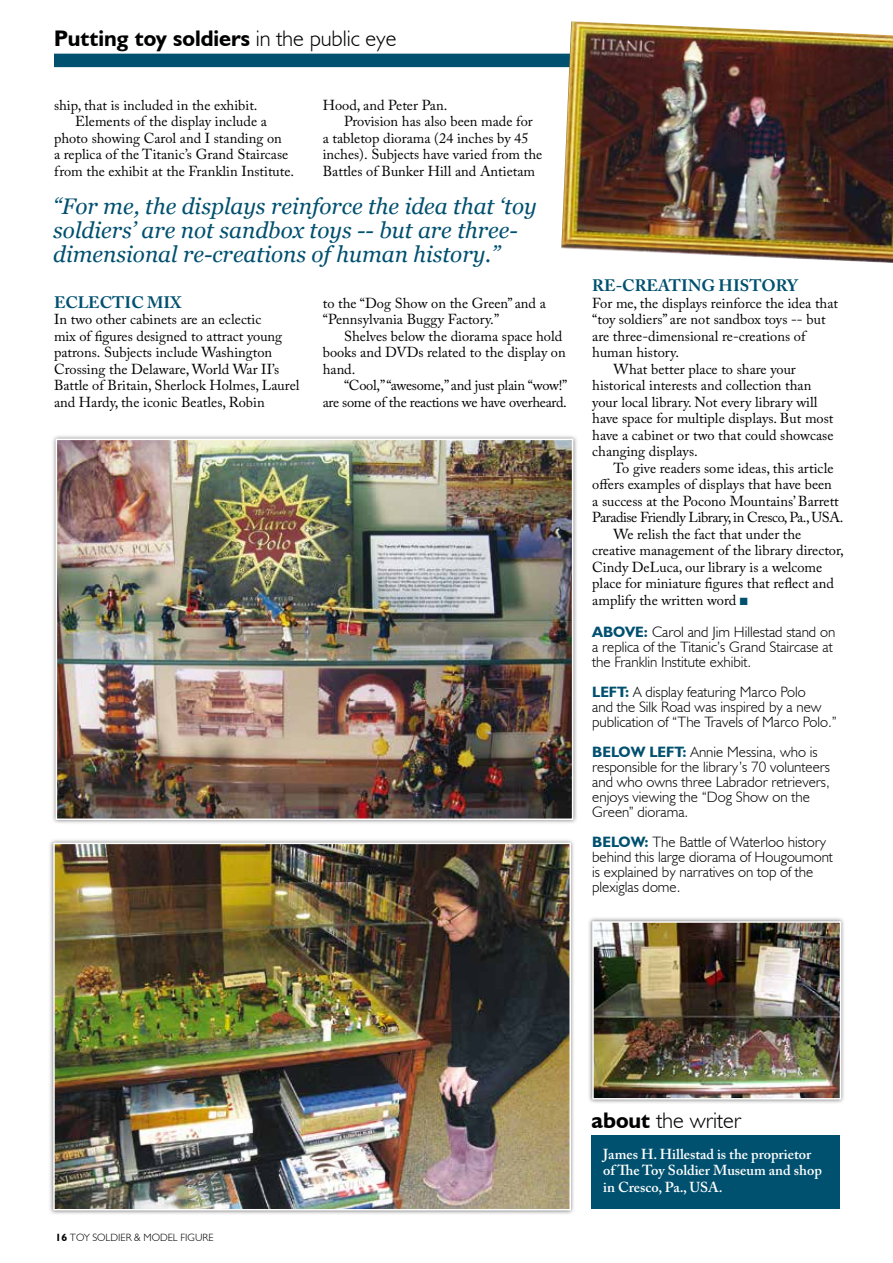
<style>
.page{position:relative;width:893px;height:1263px;background:#fff}
.page>*{position:absolute;margin:0;border:0;box-sizing:border-box;transform-origin:0 0}
.t1{font:italic 22.5px/24px "Georgia";color:#00506f}
.t2{font:700 22.5px "Humanist 521 BT";color:#000}
.t3{font:300 22.5px "Humanist 521 BT";color:#000}
.t4{font:700 16.5px "Adobe Caslon Pro";color:#00506f}
.t5{font:300 15px/15px "Humanist 521 BT";color:#000}
.t6{font:14.4px/16.5px "Adobe Caslon Pro";color:#000}
.t7{font:600 14.4px/16.5px "Adobe Caslon Pro";color:#fff}
.t8{font:14.4px/16.5px "Adobe Caslon Pro";letter-spacing:-.02em;color:#000;text-align:right}
.t9{font:14.4px "Adobe Caslon Pro";letter-spacing:-.03em;color:#000}
.t10{font:300 10.5px "Humanist 521 BT";color:#000}
.s1{font-weight:300}
.s2{color:#00506f}
.s3{font-weight:700;color:#00506f}
.s4{font-weight:700}
</style>
<div class="page">
<div style="left:54px;top:54px;width:785px;height:13px;background:#00506f"></div>
<div style="left:591px;top:1135px;width:249px;height:74px;background:#00506f"></div>
<div style="left:51px;top:434px;width:527px;height:390px;background:#000;opacity:.5"></div>
<img style="left:59px;top:442px;width:511px;height:375px">
<div style="left:56px;top:439px;width:517px;height:381px;border:2px solid #fff"></div>
<div style="left:49px;top:838px;width:527px;height:377px;background:#000;opacity:.5"></div>
<img style="left:56px;top:846px;width:512px;height:361px">
<div style="left:53px;top:843px;width:518px;height:367px;border:2px solid #fff"></div>
<div style="left:588px;top:917px;width:258px;height:187px;background:#000;opacity:.5"></div>
<img style="left:595px;top:924px;width:243px;height:172px">
<div style="left:592px;top:921px;width:249px;height:178px;border:2px solid #fff"></div>
<img style="left:561px;top:21px;width:332px;height:242px">
<h1 class="t2" style="left:54px;top:24px;width:344px">Putting toy soldiers <span class="s1">in the public eye</span></h1>
<p class="t6" style="left:54px;top:96px;width:205px">ship, that is included in the exhibit.</p>
<p class="t6" style="left:75px;top:113px;width:193px">Elements of the display include a</p>
<p class="t6" style="left:54px;top:129px;width:229px">photo showing Carol and I standing on</p>
<p class="t6" style="left:54px;top:146px;width:236px">a replica of the Titanic’s Grand Staircase</p>
<p class="t6" style="left:54px;top:162px;width:242px">from the exhibit at the Franklin Institute.</p>
<p class="t6" style="left:323px;top:96px;width:126px">Hood, and Peter Pan.</p>
<p class="t6" style="left:344px;top:113px;width:190px">Provision has also been made for</p>
<p class="t6" style="left:323px;top:129px;width:207px">a tabletop diorama (24 inches by 45</p>
<p class="t6" style="left:323px;top:146px;width:221px">inches). Subjects have varied from the</p>
<p class="t6" style="left:323px;top:162px;width:214px">Battles of Bunker Hill and Antietam</p>
<h1 class="t1" style="left:53px;top:194px;width:485px">“For me, the displays reinforce the idea that ‘toy soldiers’ are not sandbox toys -- but are three&shy;dimensional re-creations of human history.”</h1>
<p class="t4" style="left:54px;top:292px;width:129px">ECLECTIC MIX</p>
<p class="t6" style="left:54px;top:311px;width:247px">In two other cabinets are an eclectic<br>mix of figures designed to attract young patrons. Subjects include Washington Crossing the Delaware, World War II’s Battle of Britain, Sherlock Holmes, Laurel and Hardy, the iconic Beatles, Robin</p>
<p class="t6" style="left:323px;top:294px;width:225px">to the “Dog Show on the Green” and a “Pennsylvania Buggy Factory.”</p>
<p class="t6" style="left:323px;top:327px;width:244px;text-indent:21px">Shelves below the diorama space hold books and DVDs related to the display on hand.</p>
<p class="t8" style="left:323px;top:377px;width:246px">“Cool,” “awesome,” and just plain “wow!”<br>are some of the reactions we have overheard.</p>
<p class="t4" style="left:592px;top:276px;width:207px">RE-CREATING HISTORY</p>
<p class="t6" style="left:592px;top:294px;width:247px">For me, the displays reinforce the idea that</p>
<p class="t6" style="left:592px;top:311px;width:235px">“toy soldiers” are not sandbox toys -- but</p>
<p class="t6" style="left:592px;top:327px;width:215px">are three-dimensional re-creations of</p>
<p class="t6" style="left:592px;top:344px;width:88px">human history.</p>
<p class="t6" style="left:613px;top:360px;width:184px">What better place to share your</p>
<p class="t6" style="left:592px;top:377px;width:221px">historical interests and collection than</p>
<p class="t6" style="left:592px;top:393px;width:227px">your local library. Not every library will</p>
<p class="t6" style="left:592px;top:410px;width:243px">have space for multiple displays. But most</p>
<p class="t6" style="left:592px;top:426px;width:243px">have a cabinet or two that could showcase</p>
<p class="t6" style="left:592px;top:443px;width:107px">changing displays.</p>
<p class="t6" style="left:613px;top:459px;width:222px">To give readers some ideas, this article</p>
<p class="t6" style="left:592px;top:476px;width:241px">offers examples of displays that have been</p>
<p class="t6" style="left:592px;top:492px;width:248px">a success at the Pocono Mountains’ Barrett</p>
<p class="t9" style="left:592px;top:509px;width:253px">Paradise Friendly Library, in Cresco, Pa., USA.</p>
<p class="t6" style="left:613px;top:525px;width:189px">We relish the fact that under the</p>
<p class="t6" style="left:592px;top:542px;width:253px">creative management of the library director,</p>
<p class="t6" style="left:592px;top:558px;width:232px">Cindy DeLuca, our library is a welcome</p>
<p class="t6" style="left:592px;top:575px;width:243px">place for miniature figures that reflect and</p>
<p class="t6" style="left:592px;top:591px;width:157px">amplify the written word <span class="s2">■</span></p>
<p class="t5" style="left:592px;top:624px;width:245px"><span class="s3">ABOVE:</span> Carol and Jim Hillestad stand on a replica of the Titanic’s Grand Staircase at the Franklin Institute exhibit.</p>
<p class="t5" style="left:592px;top:684px;width:246px"><span class="s3">LEFT:</span> A display featuring Marco Polo<br>and the Silk Road was inspired by a new publication of “The Travels of Marco Polo.”</p>
<p class="t5" style="left:592px;top:744px;width:239px"><span class="s3">BELOW LEFT:</span> Annie Messina, who is responsible for the library’s 70 volunteers and who owns three Labrador retrievers, enjoys viewing the “Dog Show on the Green” diorama.</p>
<p class="t5" style="left:592px;top:834px;width:242px"><span class="s3">BELOW:</span> The Battle of Waterloo history behind this large diorama of Hougoumont is explained by narratives on top of the plexiglas dome.</p>
<p class="t10" style="left:56px;top:1231px;width:159px"><span class="s4">16</span> TOY SOLDIER &amp; MODEL FIGURE</p>
<h1 class="t3" style="left:591px;top:1106px;width:151px"><span class="s4">about</span> the writer</h1>
<p class="t7" style="left:603px;top:1145px;width:220px">James H. Hillestad is the proprietor of The Toy Soldier Museum and shop in Cresco, Pa., USA.</p>
</div>
